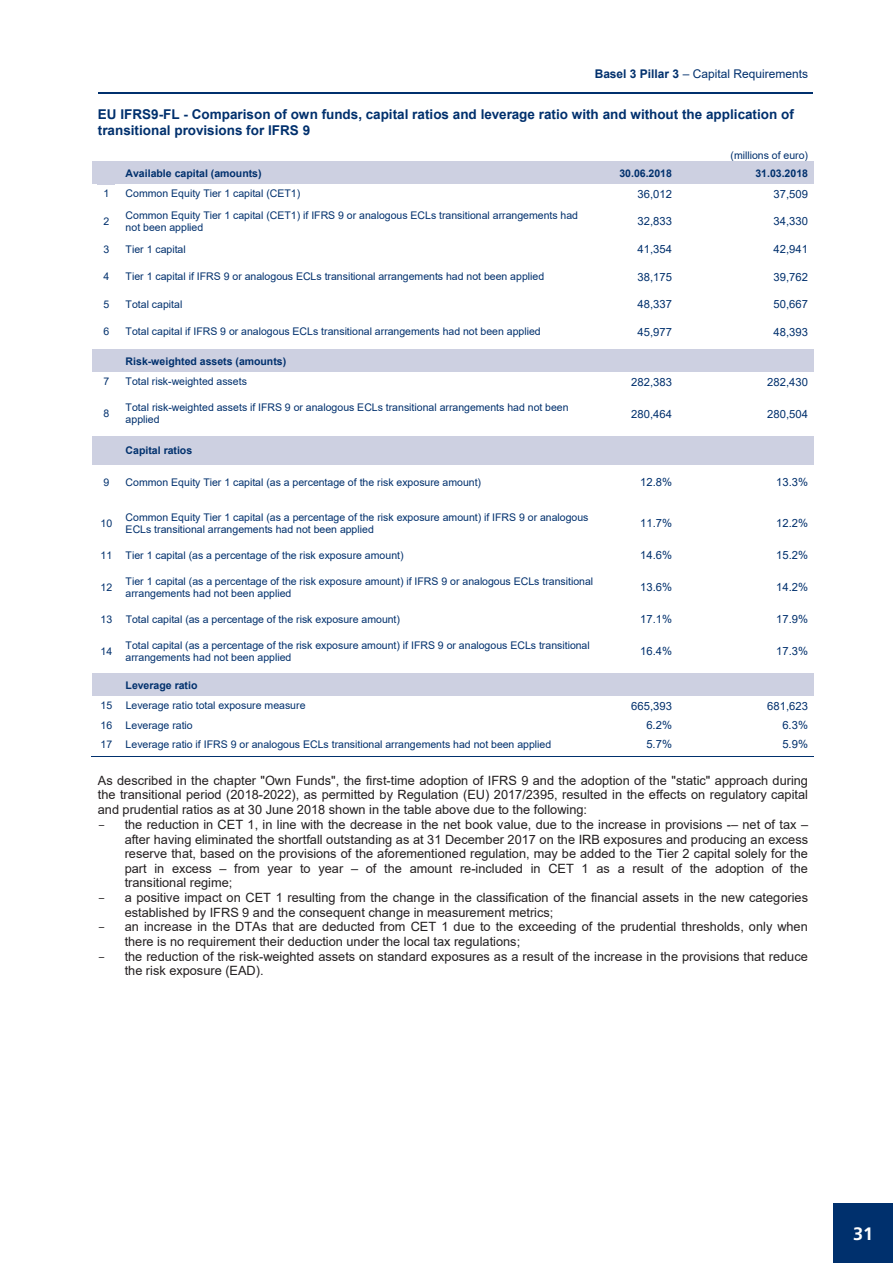
<style>
.page{position:relative;width:893px;height:1263px;background:#fff}
.page>*{position:absolute;margin:0;border:0;box-sizing:border-box;transform-origin:0 0}
.t1{font:700 18px "Frutiger";color:#fff}
.t2{font:700 13.5px/15.5px "Arial";color:#00306d}
.t3{font:12.75px/14.7px "Arial";color:#231f20}
.t4{font:12px "Arial";color:#00306d}
.t5{font:11.25px "Arial";letter-spacing:.005em;color:#00306d}
.t6{font:10.5px/12px "Arial";color:#00306d}
.t7{font:700 10.5px "Arial";color:#00306d}
.s1{font-weight:700}
.s2{font-family:"Courier New"}
</style>
<div class="page">
<hr style="left:98px;top:93px;width:714px;height:1px;background:#00306d">
<div style="left:93px;top:162px;width:27px;height:22px;background:#cdd0e1"></div>
<div style="left:120px;top:162px;width:479px;height:22px;background:#cdd0e1"></div>
<div style="left:599px;top:162px;width:78px;height:22px;background:#cdd0e1"></div>
<div style="left:677px;top:162px;width:136px;height:22px;background:#cdd0e1"></div>
<div style="left:93px;top:349px;width:27px;height:23px;background:#cdd0e1"></div>
<div style="left:120px;top:349px;width:479px;height:23px;background:#cdd0e1"></div>
<div style="left:599px;top:349px;width:78px;height:23px;background:#cdd0e1"></div>
<div style="left:677px;top:349px;width:136px;height:23px;background:#cdd0e1"></div>
<div style="left:93px;top:436px;width:27px;height:28px;background:#cdd0e1"></div>
<div style="left:120px;top:436px;width:479px;height:28px;background:#cdd0e1"></div>
<div style="left:599px;top:436px;width:78px;height:28px;background:#cdd0e1"></div>
<div style="left:677px;top:436px;width:136px;height:28px;background:#cdd0e1"></div>
<div style="left:93px;top:673px;width:27px;height:23px;background:#cdd0e1"></div>
<div style="left:120px;top:673px;width:479px;height:23px;background:#cdd0e1"></div>
<div style="left:599px;top:673px;width:78px;height:23px;background:#cdd0e1"></div>
<div style="left:677px;top:673px;width:136px;height:23px;background:#cdd0e1"></div>
<svg style="left:92px;top:756px;width:27px;height:1px"></svg>
<hr style="left:119px;top:756px;width:480px;height:1px;background:#00306d">
<hr style="left:598px;top:756px;width:79px;height:1px;background:#00306d">
<hr style="left:676px;top:756px;width:137px;height:1px;background:#00306d">
<div style="left:833px;top:1203px;width:60px;height:60px;background:#00306d"></div>
<p class="t4" style="left:595px;top:66px;width:215px"><span class="s1">Basel 3 Pillar 3</span> – Capital Requirements</p>
<p class="t2" style="left:98px;top:107px;width:698px">EU IFRS9-FL - Comparison of own funds, capital ratios and leverage ratio with and without the application of transitional provisions for IFRS 9</p>
<p class="t6" style="left:730px;top:150px;width:79px">(millions of euro)</p>
<p class="t7" style="left:126px;top:166px;width:137px">Available capital (amounts)</p>
<p class="t7" style="left:619px;top:166px;width:54px">30.06.2018</p>
<p class="t7" style="left:755px;top:166px;width:54px">31.03.2018</p>
<p class="t6" style="left:104px;top:188px;width:7px">1</p>
<p class="t6" style="left:126px;top:188px;width:176px">Common Equity Tier 1 capital (CET1)</p>
<p class="t5" style="left:638px;top:186px;width:36px">36,012</p>
<p class="t5" style="left:774px;top:186px;width:36px">37,509</p>
<p class="t6" style="left:104px;top:215px;width:7px">2</p>
<p class="t6" style="left:126px;top:209px;width:454px">Common Equity Tier 1 capital (CET1) if IFRS 9 or analogous ECLs transitional arrangements had not been applied</p>
<p class="t5" style="left:638px;top:214px;width:36px">32,833</p>
<p class="t5" style="left:774px;top:214px;width:36px">34,330</p>
<p class="t6" style="left:104px;top:243px;width:7px">3</p>
<p class="t6" style="left:126px;top:243px;width:62px">Tier 1 capital</p>
<p class="t5" style="left:638px;top:241px;width:36px">41,354</p>
<p class="t5" style="left:774px;top:241px;width:36px">42,941</p>
<p class="t6" style="left:104px;top:270px;width:7px">4</p>
<p class="t6" style="left:126px;top:270px;width:420px">Tier 1 capital if IFRS 9 or analogous ECLs transitional arrangements had not been applied</p>
<p class="t5" style="left:638px;top:269px;width:36px">38,175</p>
<p class="t5" style="left:774px;top:269px;width:36px">39,762</p>
<p class="t6" style="left:104px;top:298px;width:7px">5</p>
<p class="t6" style="left:126px;top:298px;width:58px">Total capital</p>
<p class="t5" style="left:638px;top:296px;width:36px">48,337</p>
<p class="t5" style="left:774px;top:296px;width:36px">50,667</p>
<p class="t6" style="left:104px;top:325px;width:7px">6</p>
<p class="t6" style="left:126px;top:325px;width:417px">Total capital if IFRS 9 or analogous ECLs transitional arrangements had not been applied</p>
<p class="t5" style="left:638px;top:324px;width:36px">45,977</p>
<p class="t5" style="left:774px;top:324px;width:36px">48,393</p>
<p class="t7" style="left:126px;top:353px;width:162px">Risk-weighted assets (amounts)</p>
<p class="t6" style="left:104px;top:376px;width:7px">7</p>
<p class="t6" style="left:126px;top:376px;width:123px">Total risk-weighted assets</p>
<p class="t5" style="left:631px;top:374px;width:42px">282,383</p>
<p class="t5" style="left:767px;top:374px;width:42px">282,430</p>
<p class="t6" style="left:104px;top:408px;width:7px">8</p>
<p class="t6" style="left:126px;top:402px;width:444px">Total risk-weighted assets if IFRS 9 or analogous ECLs transitional arrangements had not been applied</p>
<p class="t5" style="left:631px;top:406px;width:42px">280,464</p>
<p class="t5" style="left:767px;top:406px;width:42px">280,504</p>
<p class="t7" style="left:126px;top:443px;width:68px">Capital ratios</p>
<p class="t6" style="left:104px;top:476px;width:7px">9</p>
<p class="t6" style="left:126px;top:476px;width:357px">Common Equity Tier 1 capital (as a percentage of the risk exposure amount)</p>
<p class="t5" style="left:640px;top:475px;width:33px">12.8%</p>
<p class="t5" style="left:776px;top:475px;width:33px">13.3%</p>
<p class="t6" style="left:101px;top:517px;width:13px">10</p>
<p class="t6" style="left:126px;top:511px;width:464px">Common Equity Tier 1 capital (as a percentage of the risk exposure amount) if IFRS 9 or analogous<br>ECLs transitional arrangements had not been applied</p>
<p class="t5" style="left:640px;top:515px;width:33px">11.7%</p>
<p class="t5" style="left:776px;top:515px;width:33px">12.2%</p>
<p class="t6" style="left:101px;top:549px;width:13px">11</p>
<p class="t6" style="left:126px;top:549px;width:279px">Tier 1 capital (as a percentage of the risk exposure amount)</p>
<p class="t5" style="left:640px;top:547px;width:33px">14.6%</p>
<p class="t5" style="left:776px;top:547px;width:33px">15.2%</p>
<p class="t6" style="left:101px;top:581px;width:13px">12</p>
<p class="t6" style="left:126px;top:575px;width:469px">Tier 1 capital (as a percentage of the risk exposure amount) if IFRS 9 or analogous ECLs transitional arrangements had not been applied</p>
<p class="t5" style="left:640px;top:579px;width:33px">13.6%</p>
<p class="t5" style="left:776px;top:579px;width:33px">14.2%</p>
<p class="t6" style="left:101px;top:613px;width:13px">13</p>
<p class="t6" style="left:126px;top:613px;width:276px">Total capital (as a percentage of the risk exposure amount)</p>
<p class="t5" style="left:640px;top:611px;width:33px">17.1%</p>
<p class="t5" style="left:776px;top:611px;width:33px">17.9%</p>
<p class="t6" style="left:101px;top:645px;width:13px">14</p>
<p class="t6" style="left:126px;top:639px;width:466px">Total capital (as a percentage of the risk exposure amount) if IFRS 9 or analogous ECLs transitional arrangements had not been applied</p>
<p class="t5" style="left:640px;top:643px;width:33px">16.4%</p>
<p class="t5" style="left:776px;top:643px;width:33px">17.3%</p>
<p class="t7" style="left:126px;top:677px;width:73px">Leverage ratio</p>
<p class="t6" style="left:101px;top:700px;width:13px">15</p>
<p class="t6" style="left:126px;top:700px;width:181px">Leverage ratio total exposure measure</p>
<p class="t5" style="left:631px;top:698px;width:42px">665,393</p>
<p class="t5" style="left:767px;top:698px;width:42px">681,623</p>
<p class="t6" style="left:101px;top:719px;width:13px">16</p>
<p class="t6" style="left:126px;top:719px;width:69px">Leverage ratio</p>
<p class="t5" style="left:646px;top:717px;width:27px">6.2%</p>
<p class="t5" style="left:782px;top:717px;width:27px">6.3%</p>
<p class="t6" style="left:101px;top:738px;width:13px">17</p>
<p class="t6" style="left:126px;top:738px;width:427px">Leverage ratio if IFRS 9 or analogous ECLs transitional arrangements had not been applied</p>
<p class="t5" style="left:646px;top:736px;width:27px">5.7%</p>
<p class="t5" style="left:782px;top:736px;width:27px">5.9%</p>
<p class="t3" style="left:98px;top:773px;width:712px;text-align:justify">As described in the chapter "Own Funds", the first-time adoption of IFRS 9 and the adoption of the "static" approach during the transitional period (2018-2022), as permitted by Regulation (EU) 2017/2395, resulted in the effects on regulatory capital and prudential ratios as at 30 June 2018 shown in the table above due to the following:</p>
<p class="t3" style="left:125px;top:817px;width:685px;text-align:justify;text-indent:-27px"><span class="s2">-</span> the reduction in CET 1, in line with the decrease in the net book value, due to the increase in provisions -– net of tax – after having eliminated the shortfall outstanding as at 31 December 2017 on the IRB exposures and producing an excess reserve that, based on the provisions of the aforementioned regulation, may be added to the Tier 2 capital solely for the part in excess – from year to year – of the amount re-included in CET 1 as a result of the adoption of the transitional regime;</p>
<p class="t3" style="left:125px;top:890px;width:685px;text-indent:-27px"><span class="s2">-</span> a positive impact on CET 1 resulting from the change in the classification of the financial assets in the new categories established by IFRS 9 and the consequent change in measurement metrics;</p>
<p class="t3" style="left:125px;top:919px;width:685px;text-indent:-27px"><span class="s2">-</span> an increase in the DTAs that are deducted from CET 1 due to the exceeding of the prudential thresholds, only when there is no requirement their deduction under the local tax regulations;</p>
<p class="t3" style="left:125px;top:949px;width:685px;text-indent:-27px"><span class="s2">-</span> the reduction of the risk-weighted assets on standard exposures as a result of the increase in the provisions that reduce the risk exposure (EAD).</p>
<h1 class="t1" style="left:853px;top:1223px;width:22px">31</h1>
</div>
